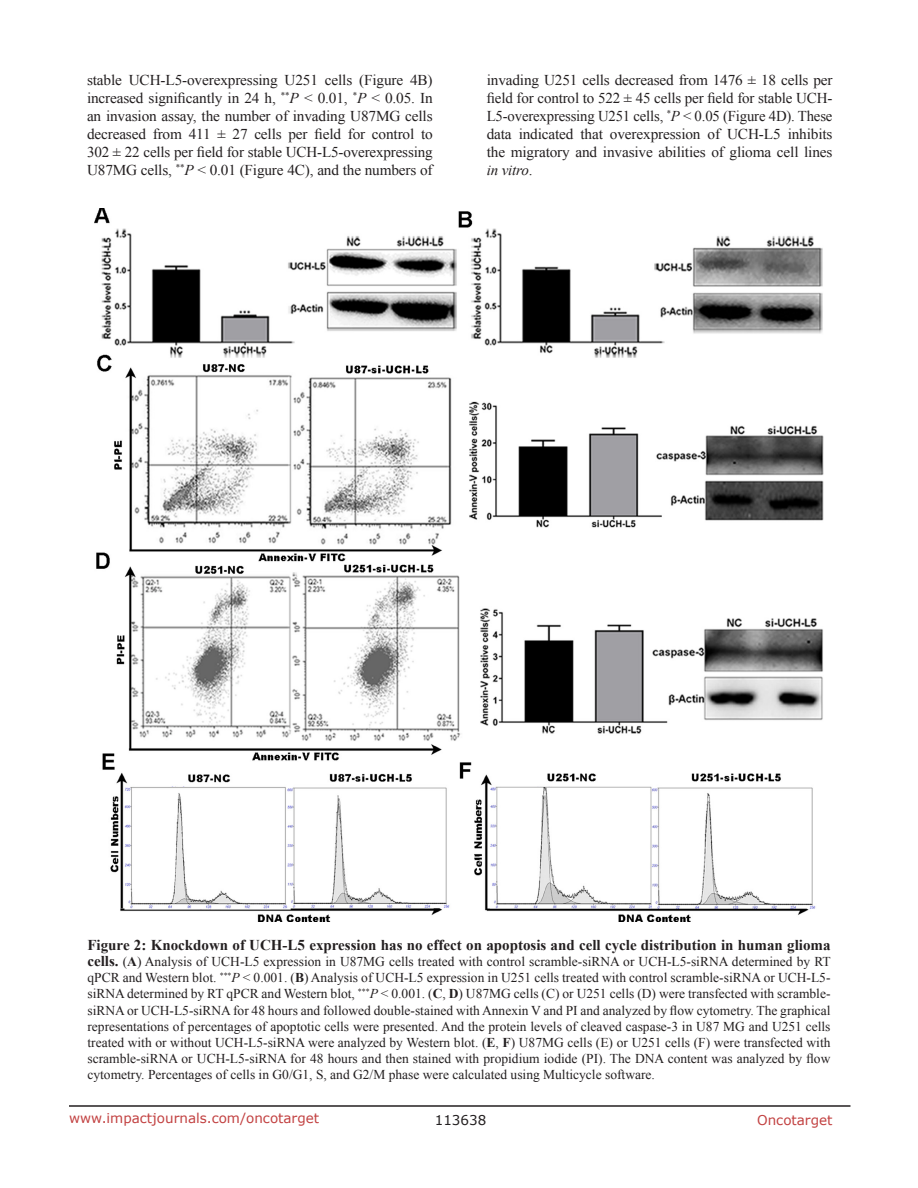
<style>
.page{position:relative;width:918px;height:1188px;background:#fff}
.page>*{position:absolute;margin:0;border:0;box-sizing:border-box;transform-origin:0 0}
.BodyText{font:15px/18px "Times New Roman";letter-spacing:-.01em;color:#231f20;text-align:justify}
.Figuretrx{font:700 15px "Times New Roman";color:#231f20}
.Figuretrx-2{font:13.5px/16.2px "Times New Roman";color:#231f20;text-align:justify}
.t1{font:13.5px "Verdana";color:#c24141}
.t2{font:13.5px "Verdana";color:#231f20}
.s1{font-style:italic}
.s2{font-weight:700;font-size:15px}
.s3{font-weight:700}
</style>
<div class="page">
<hr style="left:69px;top:1105px;width:781px;height:2px;background:#231f20">
<img style="left:94px;top:208px;width:730px;height:713px">
<p class="BodyText" style="left:87px;top:71px;width:347px">stable UCH-L5-overexpressing U251 cells (Figure 4B) increased significantly in 24 h, <sup>**</sup><span class="s1">P</span> &lt; 0.01, <sup>*</sup><span class="s1">P</span> &lt; 0.05. In an invasion assay, the number of invading U87MG cells decreased from 411 ± 27 cells per field for control to 302 ± 22 cells per field for stable UCH-L5-overexpressing U87MG cells, <sup>**</sup><span class="s1">P</span> &lt; 0.01 (Figure 4C), and the numbers of</p>
<p class="BodyText" style="left:487px;top:71px;width:347px">invading U251 cells decreased from 1476 ± 18 cells per field for control to 522 ± 45 cells per field for stable UCH-L5-overexpressing U251 cells, <sup>*</sup><span class="s1">P</span> &lt; 0.05 (Figure 4D). These data indicated that overexpression of UCH-L5 inhibits the migratory and invasive abilities of glioma cell lines <span class="s1">in vitro</span>.</p>
<p class="Figuretrx" style="left:87px;top:935px;width:745px">Figure 2: Knockdown of UCH-L5 expression has no effect on apoptosis and cell cycle distribution in human glioma</p>
<p class="Figuretrx-2" style="left:87px;top:953px;width:745px"><span class="s2">cells.</span> (<span class="s3">A</span>) Analysis of UCH-L5 expression in U87MG cells treated with control scramble-siRNA or UCH-L5-siRNA determined by RT qPCR and Western blot. <sup>***</sup><span class="s1">P</span> &lt; 0.001. (<span class="s3">B</span>) Analysis of UCH-L5 expression in U251 cells treated with control scramble-siRNA or UCH-L5- siRNA determined by RT qPCR and Western blot, <sup>***</sup><span class="s1">P</span> &lt; 0.001. (<span class="s3">C</span>, <span class="s3">D</span>) U87MG cells (C) or U251 cells (D) were transfected with scramble&shy;siRNA or UCH-L5-siRNA for 48 hours and followed double-stained with Annexin V and PI and analyzed by flow cytometry. The graphical representations of percentages of apoptotic cells were presented. And the protein levels of cleaved caspase-3 in U87 MG and U251 cells treated with or without UCH-L5-siRNA were analyzed by Western blot. (<span class="s3">E</span>, <span class="s3">F</span>) U87MG cells (E) or U251 cells (F) were transfected with scramble-siRNA or UCH-L5-siRNA for 48 hours and then stained with propidium iodide (PI). The DNA content was analyzed by flow cytometry. Percentages of cells in G0/G1, S, and G2/M phase were calculated using Multicycle software.</p>
<p class="t1" style="left:69px;top:1109px;width:252px">www.impactjournals.com/oncotarget</p>
<p class="t2" style="left:435px;top:1111px;width:53px">113638</p>
<p class="t1" style="left:757px;top:1111px;width:77px">Oncotarget</p>
</div>
